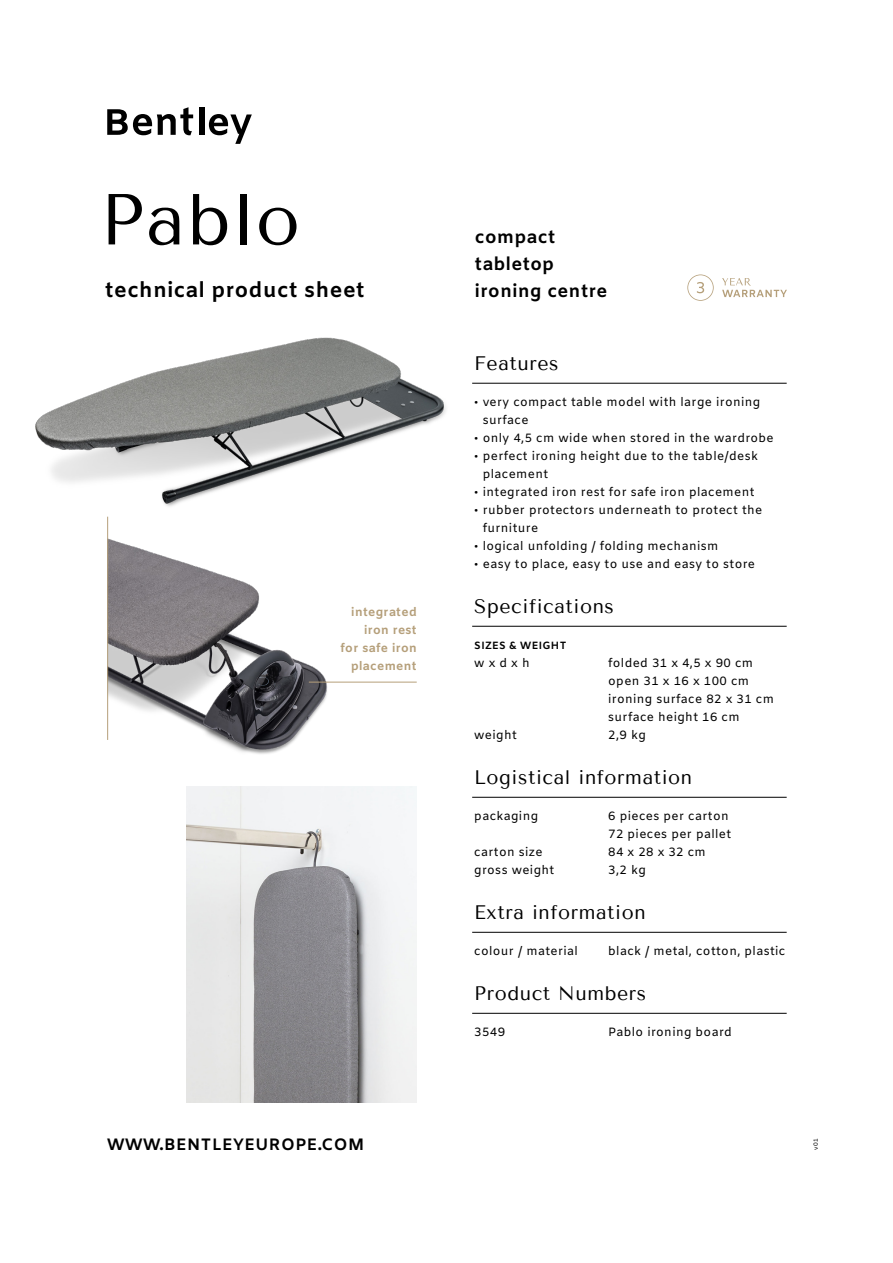
<style>
.page{position:relative;width:893px;height:1263px;background:#fff}
.page>*{position:absolute;margin:0;border:0;box-sizing:border-box;transform-origin:0 0}
.t1{font:72px "Tenor Sans";letter-spacing:.03em;color:#000}
.t2{font:700 21px "Amiko";letter-spacing:.03em;color:#000}
.kopje{font:19.5px "Tenor Sans";letter-spacing:.03em;color:#000}
.t3{font:700 18px "Amiko";letter-spacing:.03em;color:#000}
.t4{font:700 16.5px "Amiko";letter-spacing:.03em;color:#000}
.plat{font:12px "Amiko";letter-spacing:.03em;color:#000}
.plat-2{font:700 12px "Amiko";letter-spacing:.03em;color:#b59f7a}
.tussenkopje{font:700 10.5px "Amiko";letter-spacing:.03em;color:#000}
.t5{font:6px "Amiko";color:#000}
</style>
<div class="page">
<img style="left:108px;top:524px;width:242px;height:230px">
<div style="left:199px;top:107px;width:5px;height:28px;background:#000"></div>
<svg style="left:209px;top:114px;width:43px;height:30px"></svg>
<svg style="left:107px;top:107px;width:86px;height:28px"></svg>
<hr style="left:472px;top:383px;width:315px;height:1px;background:#000">
<hr style="left:472px;top:626px;width:315px;height:1px;background:#000">
<hr style="left:472px;top:797px;width:315px;height:1px;background:#000">
<hr style="left:472px;top:932px;width:315px;height:1px;background:#000">
<hr style="left:472px;top:1013px;width:315px;height:1px;background:#000">
<svg style="left:722px;top:278px;width:65px;height:19px"></svg>
<svg style="left:687px;top:274px;width:27px;height:27px"></svg>
<hr style="left:107px;top:517px;width:1px;height:223px;background:#b59f7a">
<hr style="left:309px;top:682px;width:108px;height:1px;background:#b59f7a">
<img style="left:35px;top:337px;width:411px;height:187px">
<img style="left:187px;top:787px;width:230px;height:315px">
<p class="t1" style="left:100px;top:178px;width:202px">Pablo</p>
<p class="t2" style="left:105px;top:277px;width:261px">technical product sheet</p>
<p class="plat-2" style="left:351px;top:605px;width:67px">integrated</p>
<p class="plat-2" style="left:364px;top:623px;width:54px">iron rest</p>
<p class="plat-2" style="left:341px;top:641px;width:78px">for safe iron</p>
<p class="plat-2" style="left:351px;top:659px;width:67px">placement</p>
<p class="t4" style="left:107px;top:1134px;width:259px">WWW.BENTLEYEUROPE.COM</p>
<p class="t3" style="left:475px;top:226px;width:82px">compact</p>
<p class="t3" style="left:475px;top:253px;width:81px">tabletop</p>
<p class="t3" style="left:475px;top:280px;width:134px">ironing centre</p>
<p class="kopje" style="left:474px;top:352px;width:86px">Features</p>
<p class="plat" style="left:474px;top:395px;width:287px">• very compact table model with large ironing</p>
<p class="plat" style="left:483px;top:413px;width:47px">surface</p>
<p class="plat" style="left:474px;top:431px;width:301px">• only 4,5 cm wide when stored in the wardrobe</p>
<p class="plat" style="left:474px;top:449px;width:285px">• perfect ironing height due to the table/desk</p>
<p class="plat" style="left:483px;top:467px;width:67px">placement</p>
<p class="plat" style="left:474px;top:485px;width:282px">• integrated iron rest for safe iron placement</p>
<p class="plat" style="left:474px;top:503px;width:290px">• rubber protectors underneath to protect the</p>
<p class="plat" style="left:483px;top:521px;width:57px">furniture</p>
<p class="plat" style="left:474px;top:539px;width:246px">• logical unfolding / folding mechanism</p>
<p class="plat" style="left:474px;top:557px;width:282px">• easy to place, easy to use and easy to store</p>
<p class="kopje" style="left:474px;top:595px;width:141px">Specifications</p>
<p class="tussenkopje" style="left:474px;top:639px;width:94px">SIZES &amp; WEIGHT</p>
<p class="plat" style="left:474px;top:656px;width:57px">w x d x h</p>
<p class="plat" style="left:608px;top:656px;width:146px">folded 31 x 4,5 x 90 cm</p>
<p class="plat" style="left:608px;top:674px;width:142px">open 31 x 16 x 100 cm</p>
<p class="plat" style="left:608px;top:692px;width:167px">ironing surface 82 x 31 cm</p>
<p class="plat" style="left:608px;top:710px;width:133px">surface height 16 cm</p>
<p class="plat" style="left:474px;top:728px;width:44px">weight</p>
<p class="plat" style="left:608px;top:728px;width:39px">2,9 kg</p>
<p class="kopje" style="left:474px;top:766px;width:219px">Logistical information</p>
<p class="plat" style="left:474px;top:809px;width:65px">packaging</p>
<p class="plat" style="left:608px;top:809px;width:122px">6 pieces per carton</p>
<p class="plat" style="left:608px;top:827px;width:125px">72 pieces per pallet</p>
<p class="plat" style="left:474px;top:845px;width:70px">carton size</p>
<p class="plat" style="left:608px;top:845px;width:99px">84 x 28 x 32 cm</p>
<p class="plat" style="left:474px;top:863px;width:82px">gross weight</p>
<p class="plat" style="left:608px;top:863px;width:39px">3,2 kg</p>
<p class="kopje" style="left:474px;top:901px;width:173px">Extra information</p>
<p class="plat" style="left:474px;top:944px;width:105px">colour / material</p>
<p class="plat" style="left:608px;top:944px;width:179px">black / metal, cotton, plastic</p>
<p class="kopje" style="left:474px;top:982px;width:173px">Product Numbers</p>
<p class="plat" style="left:474px;top:1025px;width:32px">3549</p>
<p class="plat" style="left:608px;top:1025px;width:125px">Pablo ironing board</p>
<p class="t5" style="left:812px;top:1150px;width:13px;rotate:-90deg">v01</p>
</div>
